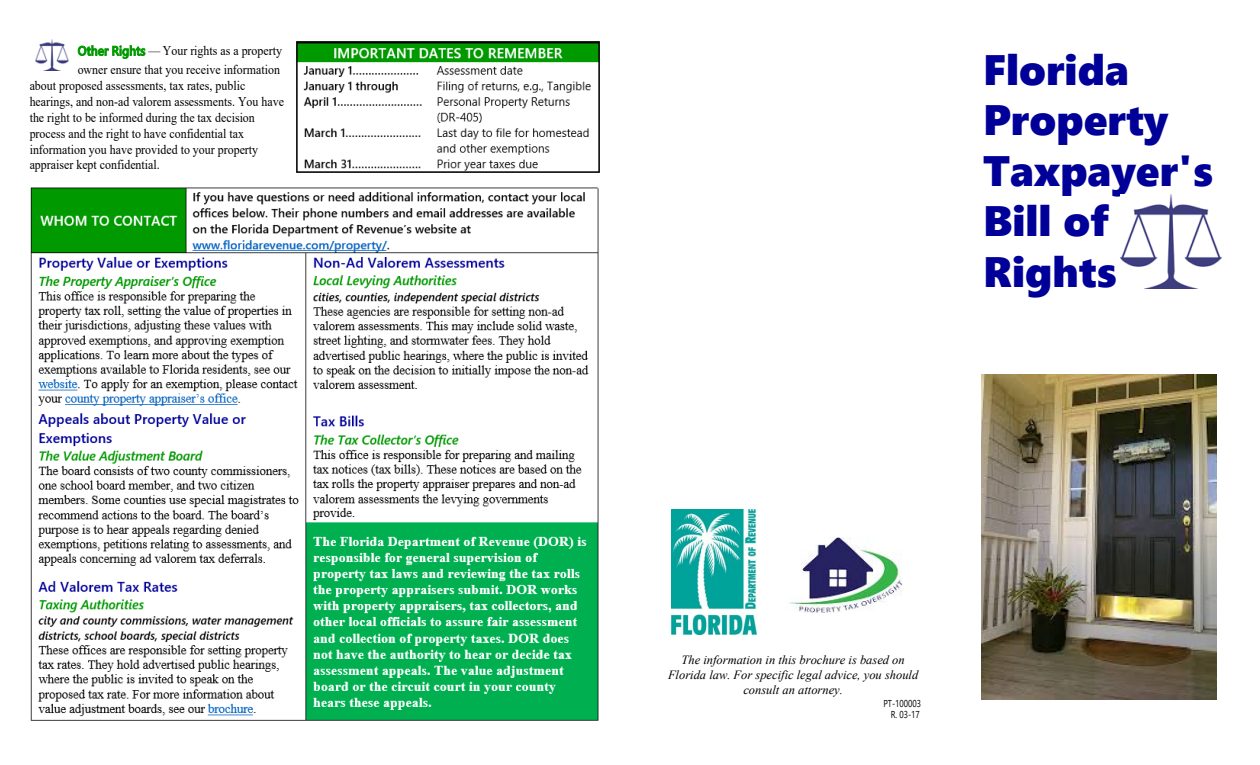
<style>
.page{position:relative;width:1260px;height:765px;background:#fff}
.page>*{position:absolute;margin:0;border:0;box-sizing:border-box;transform-origin:0 0}
.t1{font:42.5px/50.5px "Segoe UI Black";color:#009}
.t2{font:13.25px/15.9px "Times New Roman";color:#000;scale:.9 1}
.t3{font:italic 12.5px/15px "Times New Roman";color:#000;text-align:center}
.t4{font:10px/11.2px "Segoe UI";color:#000;text-align:right;scale:.8 1}
.s1{font-family:"Segoe UI";font-weight:600;font-size:13.12px;color:#090}
</style>
<div class="page">
<img style="left:671px;top:510px;width:86px;height:124px">
<img style="left:789px;top:538px;width:114px;height:74px">
<img style="left:982px;top:374px;width:235px;height:325px">
<img style="left:35px;top:40px;width:33px;height:30px">
<img style="left:1120px;top:194px;width:102px;height:95px">
<img style="left:296px;top:41px;width:304px;height:132px">
<img style="left:30px;top:187px;width:569px;height:534px">
<p class="t2" style="left:78px;top:41px;width:229px;line-height:18.8px"><span class="s1">Other Rights</span> — Your rights as a property owner ensure that you receive information</p>
<p class="t2" style="left:30px;top:77px;width:284px">about proposed assessments, tax rates, public hearings, and non-ad valorem assessments. You have the right to be informed during the tax decision process and the right to have confidential tax information you have provided to your property appraiser kept confidential.</p>
<h1 class="t1" style="left:983px;top:42px;width:232px">Florida<br>Property<br>Taxpayer's<br>Bill of<br>Rights</h1>
<p class="t3" style="left:668px;top:652px;width:252px">The information in this brochure is based on<br>Florida law. For specific legal advice, you should consult an attorney.</p>
<p class="t4" style="left:883px;top:697px;width:49px">PT-100003<br>R. 03-17</p>
</div>
